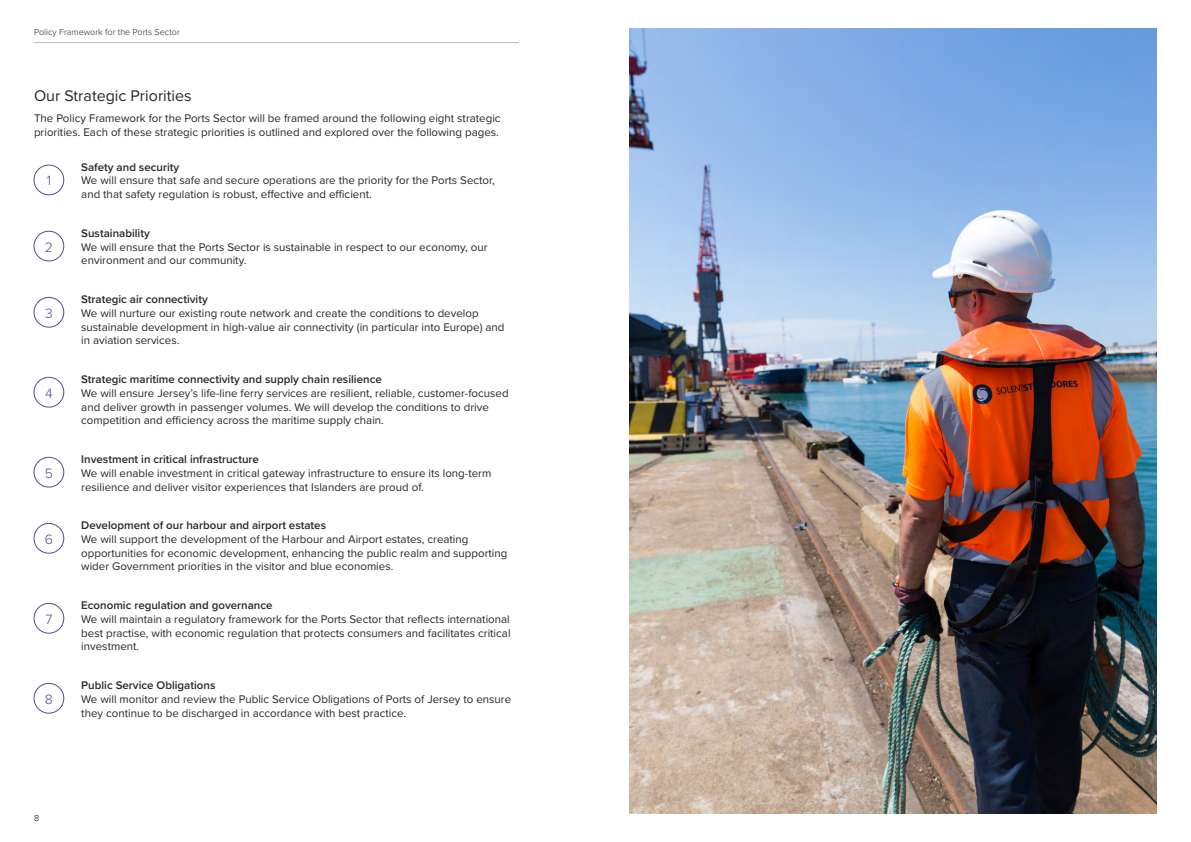
<style>
.page{position:relative;width:1191px;height:842px;background:#fff}
.page>*{position:absolute;margin:0;border:0;box-sizing:border-box;transform-origin:0 0}
.t1{font:16px "Proxima Nova";color:#262727}
.t2{font:300 14px "Proxima Nova";color:#5c4696}
.t3{font:11.5px/13.8px "Proxima Nova";color:#262727}
.t4{font:600 11.5px "Proxima Nova";color:#262727}
.t5{font:300 9px "Proxima Nova";color:#262727}
.t6{font:300 9px "Proxima Nova";color:#000}
</style>
<div class="page">
<hr style="left:34px;top:42px;width:485px;height:1px;background:#b5b9bc">
<div style="left:34px;top:165px;width:30px;height:30px;border:1px solid #5c4696;border-radius:50%"></div>
<div style="left:34px;top:231px;width:30px;height:30px;border:1px solid #5c4696;border-radius:50%"></div>
<div style="left:34px;top:297px;width:30px;height:31px;border:1px solid #5c4696;border-radius:50%"></div>
<div style="left:34px;top:377px;width:30px;height:31px;border:1px solid #5c4696;border-radius:50%"></div>
<div style="left:34px;top:457px;width:30px;height:31px;border:1px solid #5c4696;border-radius:50%"></div>
<div style="left:34px;top:523px;width:30px;height:31px;border:1px solid #5c4696;border-radius:50%"></div>
<div style="left:34px;top:603px;width:30px;height:31px;border:1px solid #5c4696;border-radius:50%"></div>
<div style="left:34px;top:683px;width:30px;height:31px;border:1px solid #5c4696;border-radius:50%"></div>
<img style="left:629px;top:28px;width:528px;height:786px">
<p class="t5" style="left:34px;top:26px;width:147px">Policy Framework for the Ports Sector</p>
<h1 class="t1" style="left:34px;top:83px;width:159px">Our Strategic Priorities</h1>
<p class="t3" style="left:34px;top:111px;width:468px">The Policy Framework for the Ports Sector will be framed around the following eight strategic priorities. Each of these strategic priorities is outlined and explored over the following pages.</p>
<p class="t2" style="left:47px;top:170px;width:6px">1</p>
<p class="t2" style="left:45px;top:236px;width:10px">2</p>
<p class="t2" style="left:45px;top:303px;width:9px">3</p>
<p class="t2" style="left:45px;top:383px;width:9px">4</p>
<p class="t2" style="left:45px;top:463px;width:10px">5</p>
<p class="t2" style="left:45px;top:529px;width:10px">6</p>
<p class="t2" style="left:45px;top:609px;width:9px">7</p>
<p class="t2" style="left:45px;top:689px;width:9px">8</p>
<p class="t4" style="left:81px;top:158px;width:99px">Safety and security</p>
<p class="t3" style="left:81px;top:173px;width:415px">We will ensure that safe and secure operations are the priority for the Ports Sector, and that safety regulation is robust, effective and efficient.</p>
<p class="t4" style="left:81px;top:224px;width:70px">Sustainability</p>
<p class="t3" style="left:81px;top:239px;width:408px">We will ensure that the Ports Sector is sustainable in respect to our economy, our environment and our community.</p>
<p class="t4" style="left:81px;top:291px;width:128px">Strategic air connectivity</p>
<p class="t3" style="left:81px;top:306px;width:425px">We will nurture our existing route network and create the conditions to develop sustainable development in high-value air connectivity (in particular into Europe) and in aviation services.</p>
<p class="t4" style="left:81px;top:370px;width:302px">Strategic maritime connectivity and supply chain resilience</p>
<p class="t3" style="left:81px;top:385px;width:429px">We will ensure Jersey’s life-line ferry services are resilient, reliable, customer-focused and deliver growth in passenger volumes. We will develop the conditions to drive competition and efficiency across the maritime supply chain.</p>
<p class="t4" style="left:81px;top:450px;width:179px">Investment in critical infrastructure</p>
<p class="t3" style="left:81px;top:465px;width:411px">We will enable investment in critical gateway infrastructure to ensure its long-term resilience and deliver visitor experiences that Islanders are proud of.</p>
<p class="t4" style="left:81px;top:517px;width:246px">Development of our harbour and airport estates</p>
<p class="t3" style="left:81px;top:532px;width:428px">We will support the development of the Harbour and Airport estates, creating opportunities for economic development, enhancing the public realm and supporting wider Government priorities in the visitor and blue economies.</p>
<p class="t4" style="left:81px;top:597px;width:193px">Economic regulation and governance</p>
<p class="t3" style="left:81px;top:612px;width:431px;text-align:justify">We will maintain a regulatory framework for the Ports Sector that reflects international best practise, with economic regulation that protects consumers and facilitates critical investment.</p>
<p class="t4" style="left:81px;top:676px;width:136px">Public Service Obligations</p>
<p class="t3" style="left:81px;top:691px;width:431px">We will monitor and review the Public Service Obligations of Ports of Jersey to ensure they continue to be discharged in accordance with best practice.</p>
<p class="t6" style="left:34px;top:811px;width:7px">8</p>
</div>
